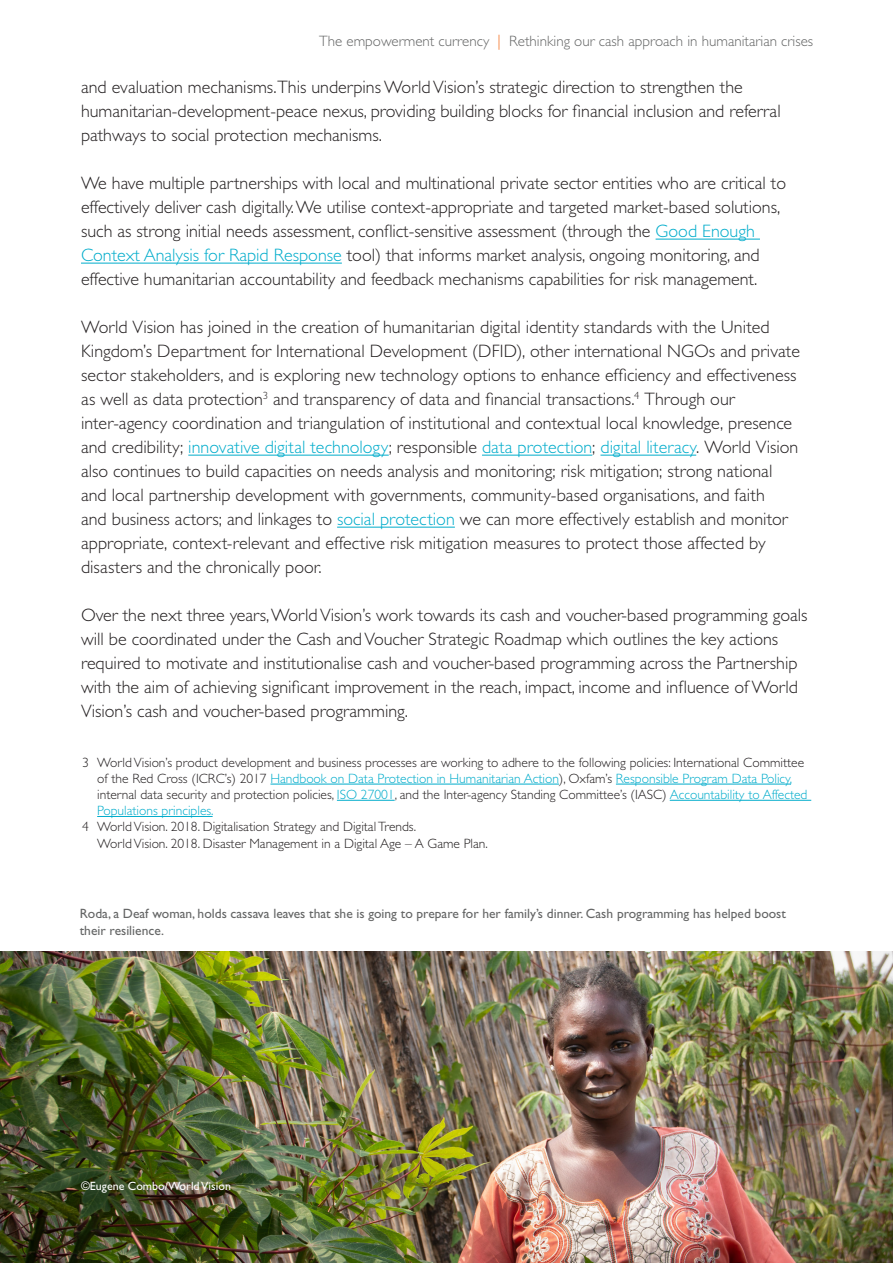
<style>
.page{position:relative;width:893px;height:1263px;background:#fff}
.page>*{position:absolute;margin:0;border:0;box-sizing:border-box;transform-origin:0 0}
.t1{font:300 18px/24px "Gill Sans Std";color:#231f20}
.t2{font:300 15px "Gill Sans Std";color:#656666}
.t3{font:300 13.5px/16.2px "Gill Sans Std";color:#231f20}
.t4{font:13.5px/16.2px "Gill Sans Std";color:#656666}
.t5{font:12px "Gill Sans Std";color:#fff}
.s1{color:#f37021}
.s2{color:#00accb}
</style>
<div class="page">
<hr style="left:0;top:1px;width:1px;height:1262px;background:#ccc">
<img style="left:1px;top:951px;width:892px;height:312px">
<hr style="left:270px;top:784px;width:289px;height:1px;background:#00accb">
<hr style="left:616px;top:784px;width:175px;height:1px;background:#00accb">
<hr style="left:337px;top:800px;width:58px;height:1px;background:#00accb">
<hr style="left:670px;top:800px;width:141px;height:1px;background:#00accb">
<hr style="left:97px;top:816px;width:116px;height:1px;background:#00accb">
<hr style="left:656px;top:239px;width:104px;height:1px;background:#00accb">
<hr style="left:81px;top:263px;width:261px;height:1px;background:#00accb">
<hr style="left:188px;top:455px;width:201px;height:1px;background:#00accb">
<hr style="left:482px;top:455px;width:110px;height:1px;background:#00accb">
<hr style="left:600px;top:455px;width:96px;height:1px;background:#00accb">
<hr style="left:337px;top:527px;width:118px;height:1px;background:#00accb">
<p class="t2" style="left:319px;top:33px;width:495px">The empowerment currency <span class="s1">|</span> Rethinking our cash approach in humanitarian crises</p>
<p class="t1" style="left:81px;top:75px;width:701px">and evaluation mechanisms.This underpins World Vision’s strategic direction to strengthen the humanitarian-development-peace nexus, providing building blocks for financial inclusion and referral pathways to social protection mechanisms.</p>
<p class="t1" style="left:81px;top:171px;width:707px">We have multiple partnerships with local and multinational private sector entities who are critical to effectively deliver cash digitally. We utilise context-appropriate and targeted market-based solutions, such as strong initial needs assessment, conflict-sensitive assessment (through the <span class="s2">Good Enough Context Analysis for Rapid Response</span> tool) that informs market analysis, ongoing monitoring, and effective humanitarian accountability and feedback mechanisms capabilities for risk management.</p>
<p class="t1" style="left:81px;top:315px;width:720px">World Vision has joined in the creation of humanitarian digital identity standards with the United Kingdom’s Department for International Development (DFID), other international NGOs and private sector stakeholders, and is exploring new technology options to enhance efficiency and effectiveness as well as data protection<sup>3</sup> and transparency of data and financial transactions.<sup>4</sup> Through our</p>
<p class="t1" style="left:81px;top:411px;width:719px">inter-agency coordination and triangulation of institutional and contextual local knowledge, presence and credibility; <span class="s2">innovative digital technology</span>; responsible <span class="s2">data protection</span>; <span class="s2">digital literacy</span>. World Vision also continues to build capacities on needs analysis and monitoring; risk mitigation; strong national and local partnership development with governments, community-based organisations, and faith<br>and business actors; and linkages to <span class="s2">social protection</span> we can more effectively establish and monitor appropriate, context-relevant and effective risk mitigation measures to protect those affected by disasters and the chronically poor.</p>
<p class="t1" style="left:81px;top:603px;width:728px">Over the next three years, World Vision’s work towards its cash and voucher-based programming goals will be coordinated under the Cash and Voucher Strategic Roadmap which outlines the key actions required to motivate and institutionalise cash and voucher-based programming across the Partnership with the aim of achieving significant improvement in the reach, impact, income and influence of World Vision’s cash and voucher-based programming.</p>
<p class="t3" style="left:97px;top:754px;width:712px;text-indent:-15px">3 World Vision’s product development and business processes are working to adhere to the following policies: International Committee of the Red Cross (ICRC’s) 2017 <span class="s2">Handbook on Data Protection in Humanitarian Action</span>), Oxfam’s <span class="s2">Responsible Program Data Policy, </span>internal data security and protection policies, <span class="s2">ISO 27001</span>, and the Inter-agency Standing Committee’s (IASC) <span class="s2">Accountability to Affected Populations principles.</span></p>
<p class="t3" style="left:82px;top:819px;width:335px">4 World Vision. 2018. Digitalisation Strategy and Digital Trends.</p>
<p class="t3" style="left:97px;top:835px;width:392px">World Vision. 2018. Disaster Management in a Digital Age – A Game Plan.</p>
<p class="t4" style="left:80px;top:906px;width:708px">Roda, a Deaf woman, holds cassava leaves that she is going to prepare for her family’s dinner. Cash programming has helped boost their resilience.</p>
<p class="t5" style="left:81px;top:1179px;width:152px">©Eugene Combo/World Vision</p>
</div>
